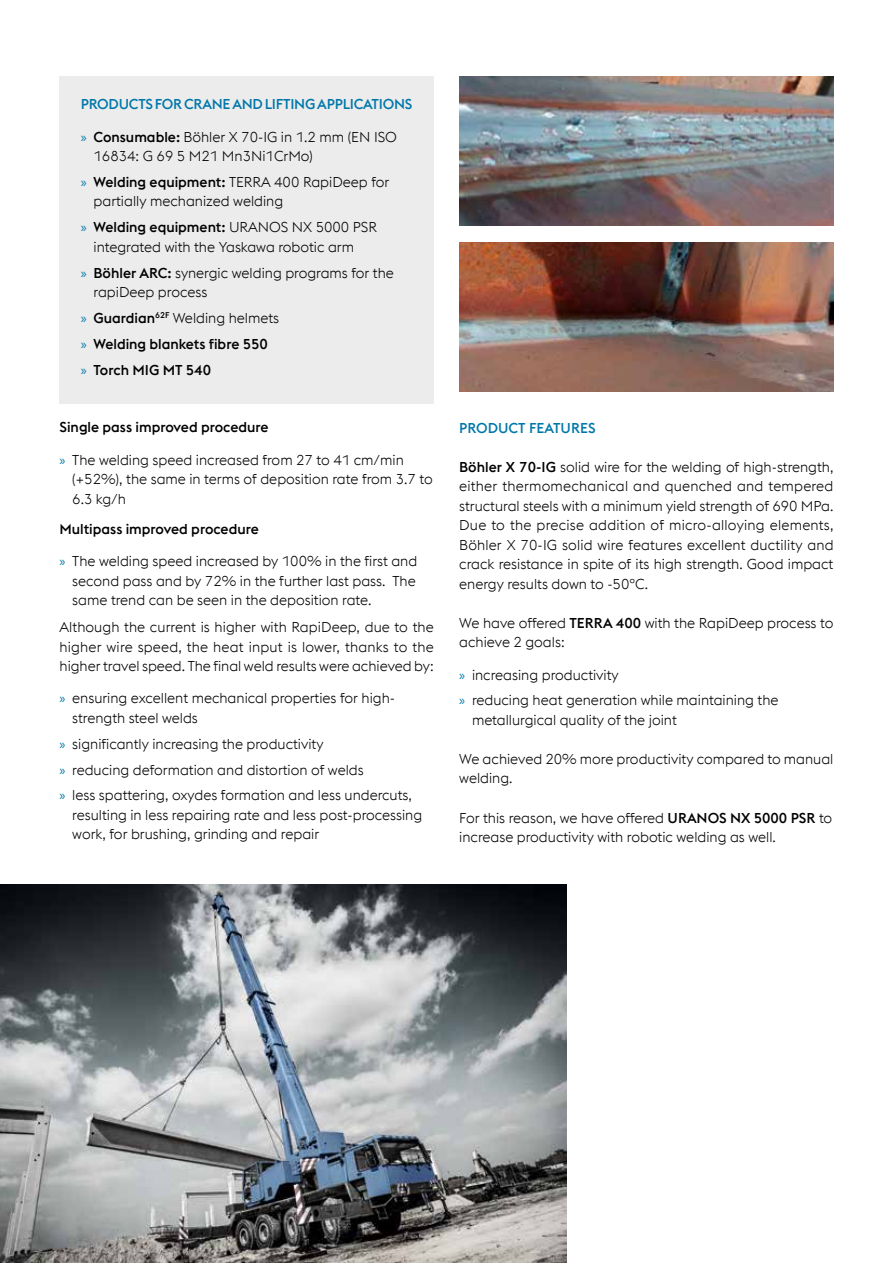
<style>
.page{position:relative;width:893px;height:1263px;background:#fff}
.page>*{position:absolute;margin:0;border:0;box-sizing:border-box;transform-origin:0 0}
.t1{font:300 14.25px/19.5px "voestalpine";color:#000}
.t2{font:500 14.25px/26px "voestalpine";color:#000}
.t3{font:500 14.25px "voestalpine";letter-spacing:-.015em;color:#07a}
.s1{font-family:"Myriad Pro";font-weight:400;color:#07a}
.s2{font-weight:500}
.s3{font-weight:300}
</style>
<div class="page">
<img style="left:459px;top:77px;width:374px;height:148px">
<div style="left:60px;top:77px;width:374px;height:327px;background:#ececec"></div>
<img style="left:459px;top:242px;width:374px;height:149px">
<img style="left:0;top:884px;width:567px;height:379px">
<p class="t3" style="left:81px;top:96px;width:333px">PRODUCTS FOR CRANE AND LIFTING APPLICATIONS</p>
<p class="t1" style="left:94px;top:127px;width:305px;text-indent:-13px"><span class="s1">»</span> <span class="s2">Consumable:</span> Böhler X 70-IG in 1.2 mm (EN ISO<br>16834: G 69 5 M21 Mn3Ni1CrMo)</p>
<p class="t1" style="left:94px;top:172px;width:297px;text-indent:-13px"><span class="s1">»</span> <span class="s2">Welding equipment:</span> TERRA 400 RapiDeep for partially mechanized welding</p>
<p class="t1" style="left:94px;top:218px;width:285px;text-indent:-13px"><span class="s1">»</span> <span class="s2">Welding equipment:</span> URANOS NX 5000 PSR integrated with the Yaskawa robotic arm</p>
<p class="t1" style="left:94px;top:263px;width:302px;text-indent:-13px"><span class="s1">»</span> <span class="s2">Böhler ARC:</span> synergic welding programs for the rapiDeep process</p>
<p class="t2" style="left:81px;top:305px;width:200px"><span class="s1">»</span> Guardian<sup>62F</sup> <span class="s3">Welding helmets </span><span class="s1">»</span> Welding blankets fibre 550<br><span class="s1">»</span> Torch MIG MT 540</p>
<p class="t2" style="left:60px;top:414px;width:211px">Single pass improved procedure</p>
<p class="t1" style="left:72px;top:450px;width:362px;text-indent:-13px"><span class="s1">»</span> The welding speed increased from 27 to 41 cm/min (+52%), the same in terms of deposition rate from 3.7 to<br>6.3 kg/h</p>
<p class="t2" style="left:60px;top:516px;width:201px">Multipass improved procedure</p>
<p class="t1" style="left:72px;top:551px;width:347px;text-align:justify;text-indent:-13px"><span class="s1">»</span> The welding speed increased by 100% in the first and second pass and by 72% in the further last pass. The same trend can be seen in the deposition rate.</p>
<p class="t1" style="left:60px;top:617px;width:376px;text-align:justify">Although the current is higher with RapiDeep, due to the higher wire speed, the heat input is lower, thanks to the higher travel speed. The final weld results were achieved by:</p>
<p class="t1" style="left:72px;top:688px;width:324px;text-indent:-13px"><span class="s1">»</span> ensuring excellent mechanical properties for high&shy;strength steel welds</p>
<p class="t1" style="left:60px;top:731px;width:354px;line-height:26px"><span class="s1">»</span> significantly increasing the productivity<br><span class="s1">»</span> reducing deformation and distortion of welds<br><span class="s1">»</span> less spattering, oxydes formation and less undercuts,</p>
<p class="t1" style="left:72px;top:805px;width:351px">resulting in less repairing rate and less post-processing work, for brushing, grinding and repair</p>
<p class="t3" style="left:459px;top:419px;width:138px">PRODUCT FEATURES</p>
<p class="t1" style="left:459px;top:457px;width:376px;text-align:justify"><span class="s2">Böhler X 70-IG</span> solid wire for the welding of high-strength, either thermomechanical and quenched and tempered structural steels with a minimum yield strength of 690 MPa.<br>Due to the precise addition of micro-alloying elements, Böhler X 70-IG solid wire features excellent ductility and crack resistance in spite of its high strength. Good impact energy results down to -50ºC.</p>
<p class="t1" style="left:459px;top:613px;width:376px">We have offered <span class="s2">TERRA 400</span> with the RapiDeep process to achieve 2 goals:</p>
<p class="t1" style="left:459px;top:662px;width:321px;line-height:26px"><span class="s1">»</span> increasing productivity<br><span class="s1">»</span> reducing heat generation while maintaining the</p>
<p class="t1" style="left:472px;top:710px;width:206px">metallurgical quality of the joint</p>
<p class="t1" style="left:459px;top:749px;width:376px">We achieved 20% more productivity compared to manual welding.</p>
<p class="t1" style="left:459px;top:808px;width:375px">For this reason, we have offered <span class="s2">URANOS NX 5000 PSR</span> to increase productivity with robotic welding as well.</p>
</div>
